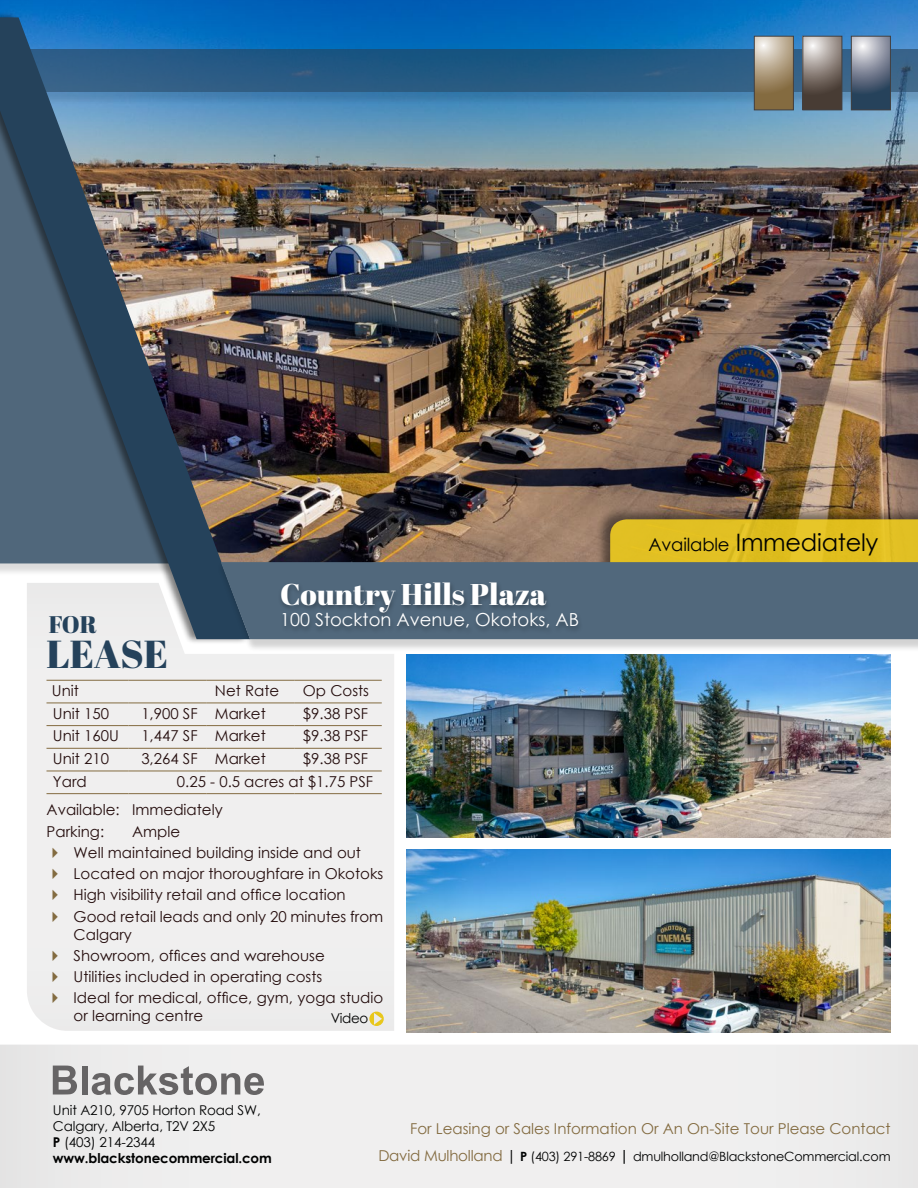
<style>
.page{position:relative;width:918px;height:1188px;background:#fff}
.page>*{position:absolute;margin:0;border:0;box-sizing:border-box;transform-origin:0 0}
.t1{font:39px "Abril Fatface";letter-spacing:-.005em;color:#25425b}
.t2{font:30px "Abril Fatface";color:#fff}
.t3{font:24px "Century Gothic";letter-spacing:-.01em;color:#000101}
.t4{font:24px "Abril Fatface";color:#25425b}
.t5{font:18px "Century Gothic";color:#fff}
.t6{font:15px/21.3px "Century Gothic";color:#240d0d}
.t7{font:15px "Century Gothic";color:#836b40}
.t8{font:13.5px/16.2px "Century Gothic";letter-spacing:-.01em;color:#000101}
.t9{font:13.5px "Century Gothic";letter-spacing:-.03em;color:#000}
.t10{font:12.75px "Century Gothic";letter-spacing:-.015em;color:#000101}
.s1{font-size:18px}
.s2{font-weight:700}
.s3{font-size:15px;color:#836b40}
.s4{font-size:15px}
.s5{font-weight:700;font-size:15px}
</style>
<div class="page">
<div style="left:0;top:1045px;width:918px;height:143px;background:#f0efef"></div>
<svg style="left:53px;top:1066px;width:24px;height:29px"></svg>
<div style="left:82px;top:1066px;width:5px;height:29px;background:#666465"></div>
<svg style="left:92px;top:1066px;width:172px;height:29px"></svg>
<div style="left:27px;top:645px;width:367px;height:386px;background:#f0efef"></div>
<img style="left:0;top:0;width:918px;height:561px">
<div style="left:595px;top:506px;width:323px;height:75px;background:#000;opacity:.5"></div>
<div style="left:610px;top:519px;width:308px;height:42px;background:#e1bf23"></div>
<hr style="left:46px;top:680px;width:83px;height:1px;background:#836b40">
<hr style="left:129px;top:680px;width:77px;height:1px;background:#836b40">
<hr style="left:206px;top:680px;width:88px;height:1px;background:#836b40">
<hr style="left:294px;top:680px;width:88px;height:1px;background:#836b40">
<hr style="left:46px;top:703px;width:83px;height:1px;background:#836b40">
<hr style="left:129px;top:703px;width:77px;height:1px;background:#836b40">
<hr style="left:206px;top:703px;width:88px;height:1px;background:#836b40">
<hr style="left:294px;top:703px;width:88px;height:1px;background:#836b40">
<hr style="left:46px;top:725px;width:83px;height:1px;background:#836b40">
<hr style="left:129px;top:725px;width:77px;height:1px;background:#836b40">
<hr style="left:206px;top:725px;width:88px;height:1px;background:#836b40">
<hr style="left:294px;top:725px;width:88px;height:1px;background:#836b40">
<hr style="left:46px;top:748px;width:83px;height:1px;background:#836b40">
<hr style="left:129px;top:748px;width:77px;height:1px;background:#836b40">
<hr style="left:206px;top:748px;width:88px;height:1px;background:#836b40">
<hr style="left:294px;top:748px;width:88px;height:1px;background:#836b40">
<hr style="left:46px;top:771px;width:83px;height:1px;background:#836b40">
<hr style="left:129px;top:771px;width:77px;height:1px;background:#836b40">
<hr style="left:206px;top:771px;width:88px;height:1px;background:#836b40">
<hr style="left:294px;top:771px;width:88px;height:1px;background:#836b40">
<hr style="left:46px;top:793px;width:83px;height:1px;background:#836b40">
<hr style="left:129px;top:793px;width:77px;height:1px;background:#836b40">
<hr style="left:206px;top:793px;width:88px;height:1px;background:#836b40">
<hr style="left:294px;top:793px;width:88px;height:1px;background:#836b40">
<img style="left:406px;top:654px;width:485px;height:183px">
<img style="left:406px;top:850px;width:485px;height:182px">
<svg style="left:369px;top:1012px;width:15px;height:14px"></svg>
<svg style="left:158px;top:645px;width:236px;height:9px"></svg>
<div style="left:0;top:48px;width:918px;height:57px;background:#000;opacity:.18"></div>
<svg style="left:250px;top:49px;width:668px;height:43px;background:#255a82"></svg>
<svg style="left:756px;top:38px;width:36px;height:70px;background:#aa9879"></svg>
<div style="left:754px;top:36px;width:40px;height:74px;border:1px solid #414042"></div>
<svg style="left:804px;top:38px;width:36px;height:70px;background:#857b75"></svg>
<div style="left:802px;top:36px;width:40px;height:74px;border:1px solid #414042"></div>
<svg style="left:853px;top:38px;width:36px;height:70px;background:#727e90"></svg>
<div style="left:851px;top:36px;width:40px;height:74px;border:1px solid #414042"></div>
<img style="left:0;top:17px;width:250px;height:622px">
<div style="left:217px;top:561px;width:701px;height:92px;background:#000;opacity:.18"></div>
<div style="left:221px;top:562px;width:697px;height:77px;background:#51687c"></div>
<div style="left:277px;top:580px;width:306px;height:56px;background:#000;opacity:.3"></div>
<svg style="left:53px;top:847px;width:5px;height:11px"></svg>
<svg style="left:53px;top:869px;width:5px;height:10px"></svg>
<svg style="left:53px;top:890px;width:5px;height:10px"></svg>
<svg style="left:53px;top:911px;width:5px;height:11px"></svg>
<svg style="left:53px;top:950px;width:5px;height:11px"></svg>
<svg style="left:53px;top:972px;width:5px;height:10px"></svg>
<svg style="left:53px;top:993px;width:5px;height:10px"></svg>
<h3 class="t4" style="left:49px;top:607px;width:50px">FOR</h3>
<h1 class="t1" style="left:46px;top:627px;width:123px">LEASE</h1>
<h2 class="t2" style="left:280px;top:573px;width:268px">Country Hills Plaza</h2>
<p class="t5" style="left:280px;top:607px;width:300px">100 Stockton Avenue, Okotoks, AB</p>
<p class="t6" style="left:52px;top:680px;width:29px">Unit</p>
<p class="t6" style="left:215px;top:680px;width:66px">Net Rate</p>
<p class="t6" style="left:303px;top:680px;width:68px">Op Costs</p>
<p class="t6" style="left:53px;top:702px;width:58px">Unit 150</p>
<p class="t6" style="left:141px;top:702px;width:126px">1,900 SF Market</p>
<p class="t6" style="left:303px;top:702px;width:67px">$9.38 PSF</p>
<p class="t6" style="left:53px;top:725px;width:67px">Unit 160U</p>
<p class="t6" style="left:141px;top:725px;width:126px">1,447 SF Market</p>
<p class="t6" style="left:303px;top:725px;width:67px">$9.38 PSF</p>
<p class="t6" style="left:53px;top:748px;width:58px">Unit 210</p>
<p class="t6" style="left:141px;top:748px;width:126px">3,264 SF Market</p>
<p class="t6" style="left:303px;top:748px;width:67px">$9.38 PSF</p>
<p class="t6" style="left:53px;top:770px;width:35px">Yard</p>
<p class="t6" style="left:177px;top:770px;width:198px">0.25 - 0.5 acres at $1.75 PSF</p>
<p class="t6" style="left:47px;top:799px;width:178px">Available: Immediately<br>Parking:</p>
<p class="t6" style="left:74px;top:820px;width:311px;text-indent:58px">Ample<br>Well maintained building inside and out Located on major thoroughfare in Okotoks High visibility retail and office location Good retail leads and only 20 minutes from</p>
<p class="t6" style="left:74px;top:923px;width:311px">Calgary<br>Showroom, offices and warehouse<br>Utilities included in operating costs<br>Ideal for medical, office, gym, yoga studio</p>
<p class="t6" style="left:74px;top:1005px;width:131px">or learning centre</p>
<p class="t9" style="left:331px;top:1008px;width:39px">Video</p>
<h3 class="t3" style="left:648px;top:526px;width:232px"><span class="s1">Available</span> Immediately</h3>
<p class="t8" style="left:53px;top:1102px;width:220px">Unit A210, 9705 Horton Road SW,<br>Calgary, Alberta, T2V 2X5<br><span class="s2">P</span> (403) 214-2344 <span class="s2">www.blackstonecommercial.com</span></p>
<p class="t7" style="left:410px;top:1118px;width:482px">For Leasing or Sales Information Or An On-Site Tour Please Contact</p>
<p class="t10" style="left:378px;top:1147px;width:514px"><span class="s3">David Mulholland</span> <span class="s4">|</span> <span class="s2">P</span> (403) 291-8869 <span class="s5">|</span> dmulholland@BlackstoneCommercial.com</p>
</div>
